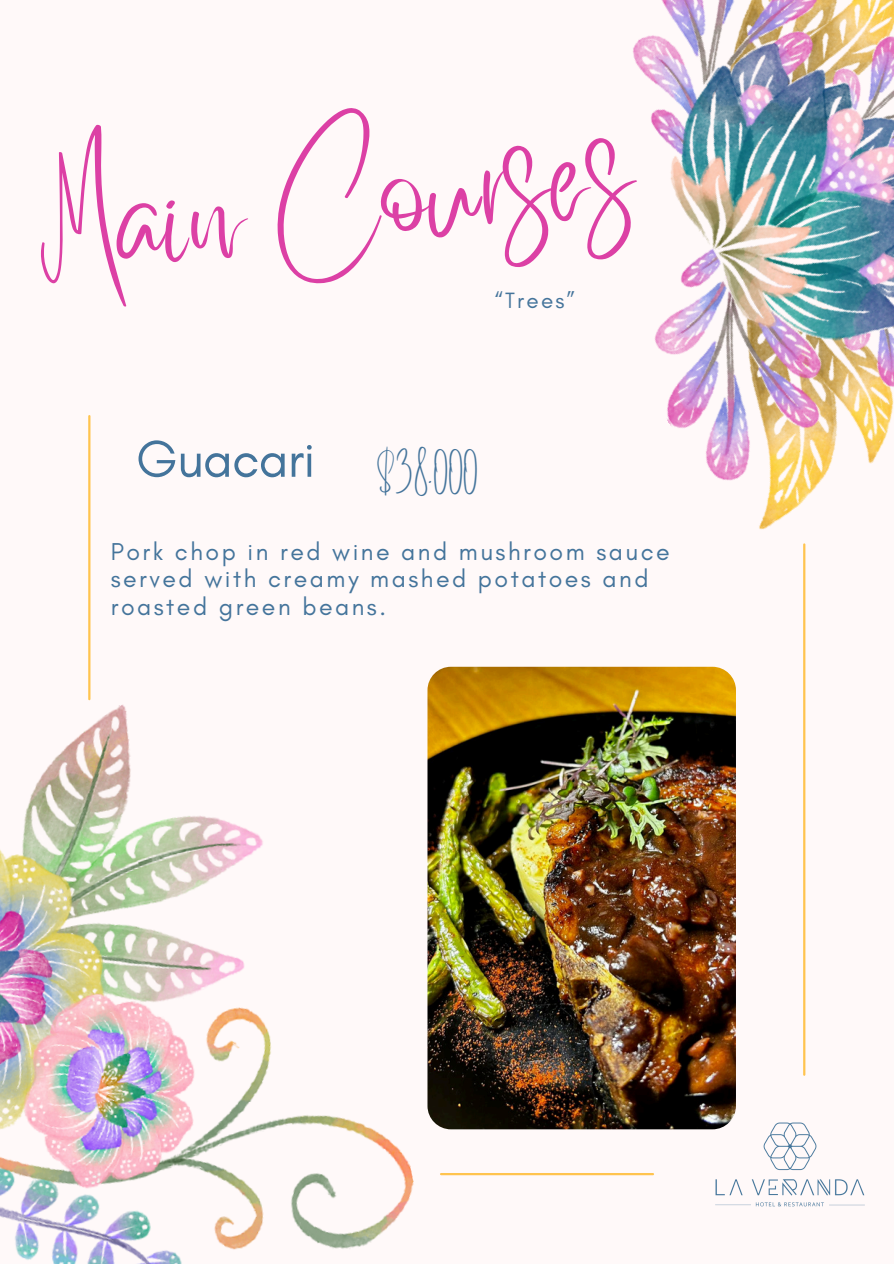
<style>
.page{position:relative;width:894px;height:1264px;background:#fff}
.page>*{position:absolute;margin:0;border:0;box-sizing:border-box;transform-origin:0 0}
.t1{font:112.95px "Better Saturday";color:#dc40a5}
.t2{font:52.5px "Glacial Indifference";letter-spacing:-.015em;color:#44749b}
.t3{font:28.95px "Better Saturday";color:#44749b}
.t4{font:24.9px/27.3px "Glacial Indifference";letter-spacing:.1em;color:#44749b}
.t5{font:22.5px "Glacial Indifference";letter-spacing:.1em;color:#44749b}
</style>
<div class="page">
<div style="left:0;top:0;width:893px;height:1263px;background:#fff9f9"></div>
<hr style="left:88px;top:416px;width:2px;height:283px;background:#ffc44f">
<img style="left:0;top:666px;width:440px;height:597px">
<img style="left:633px;top:0;width:260px;height:530px">
<hr style="left:802px;top:544px;width:3px;height:530px;background:#ffc44f">
<hr style="left:441px;top:1172px;width:211px;height:3px;background:#ffc44f">
<img style="left:427px;top:666px;width:308px;height:463px;border-radius:23px">
<img style="left:654px;top:987px;width:211px;height:220px">
<p class="t1" style="left:34px;top:204px;width:603px;rotate:-5deg">Main Courses</p>
<p class="t5" style="left:494px;top:287px;width:82px">“Trees”</p>
<h2 class="t2" style="left:136px;top:427px;width:181px">Guacari</h2>
<p class="t3" style="left:376px;top:467px;width:103px">$38.000</p>
<h3 class="t4" style="left:111px;top:537px;width:560px">Pork chop in red wine and mushroom sauce served with creamy mashed potatoes and roasted green beans.</h3>
</div>
